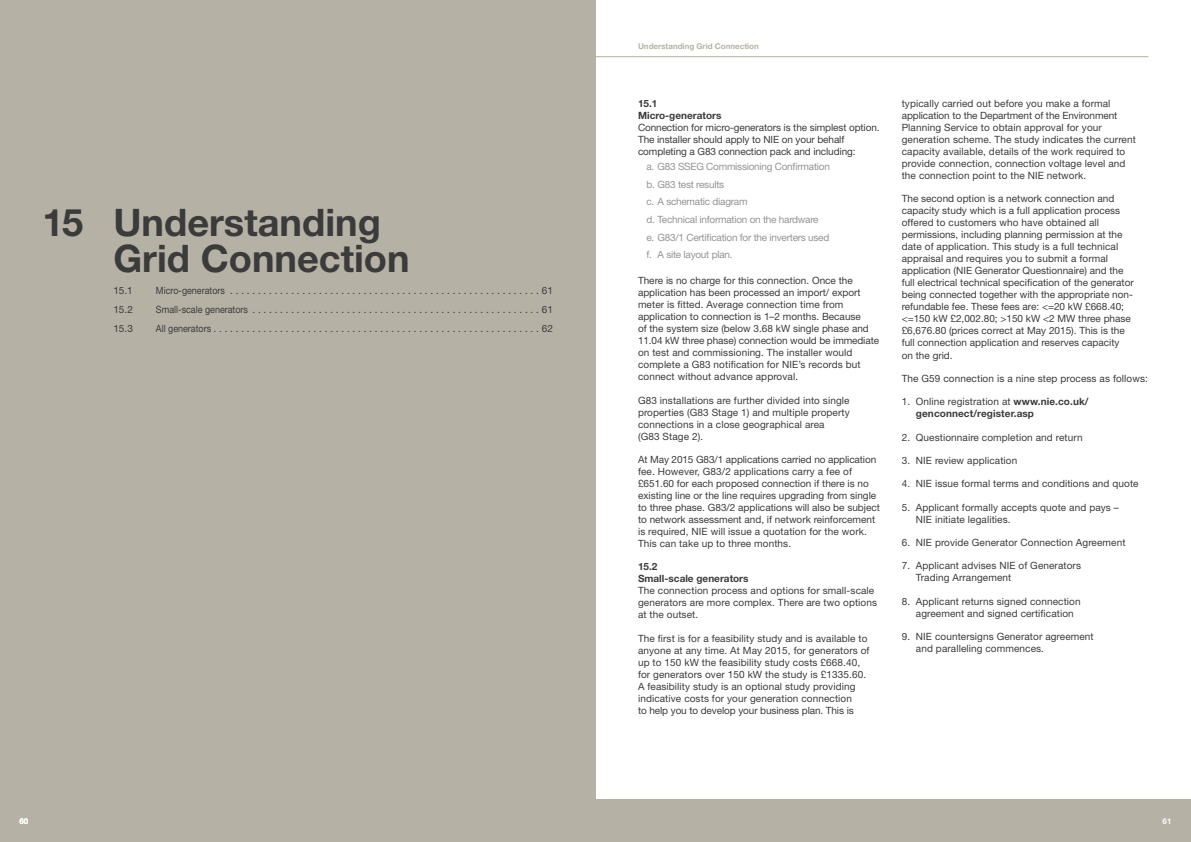
<style>
.page{position:relative;width:1191px;height:842px;background:#fff}
.page>*{position:absolute;margin:0;border:0;box-sizing:border-box;transform-origin:0 0}
.t1{font:700 38px/36px "Helvetica Neue";color:#3c3b3b}
.t2{font:10px/12px "Helvetica Neue";letter-spacing:.01em;color:#3c3b3b}
.t3{font:10px "Helvetica Neue";letter-spacing:.01em;color:#3c3b3b;scale:.9 1}
.t4{font:10px/17.7px "Helvetica Neue";letter-spacing:-.025em;color:#949493}
.t5{font:10px/12px "Helvetica Neue";letter-spacing:-.01em;color:#3c3b3b}
.t6{font:700 10px/12px "Helvetica Neue";color:#3c3b3b}
.t7{font:700 8px "Helvetica Neue";color:#b5b1a4}
.t8{font:700 8px "Helvetica Neue";color:#fff}
.s1{font-weight:400}
</style>
<div class="page">
<div style="left:0;top:799px;width:595px;height:43px;background:#b5b1a4"></div>
<div style="left:595px;top:799px;width:596px;height:43px;background:#b5b1a4"></div>
<hr style="left:595px;top:56px;width:553px;height:1px;background:#b5b1a4">
<div style="left:0;top:0;width:595px;height:807px;background:#b5b1a4"></div>
<h1 class="t1" style="left:113px;top:208px;width:298px;text-indent:-71px">15 Understanding<br>Grid Connection</h1>
<p class="t2" style="left:113px;top:286px;width:21px">15.1</p>
<p class="t3" style="left:156px;top:287px;width:442px">Micro-generators ........................................................61</p>
<p class="t2" style="left:113px;top:305px;width:21px">15.2</p>
<p class="t3" style="left:156px;top:306px;width:442px">Small-scale generators ....................................................61</p>
<p class="t2" style="left:113px;top:324px;width:21px">15.3</p>
<p class="t3" style="left:156px;top:325px;width:442px">All generators ...........................................................62</p>
<p class="t7" style="left:638px;top:43px;width:122px">Understanding Grid Connection</p>
<p class="t6" style="left:638px;top:98px;width:85px">15.1<br>Micro-generators</p>
<p class="t5" style="left:638px;top:122px;width:243px">Connection for micro-generators is the simplest option.<br>The installer should apply to NIE on your behalf completing a G83 connection pack and including:</p>
<p class="t4" style="left:646px;top:158px;width:185px">a. G83 SSEG Commissioning Confirmation b. G83 test results<br>c. A schematic diagram<br>d. Technical information on the hardware<br>e. G83/1 Certification for the inverters used f. A site layout plan.</p>
<p class="t2" style="left:638px;top:276px;width:243px">There is no charge for this connection. Once the application has been processed an import/ export meter is fitted. Average connection time from application to connection is 1–2 months. Because<br>of the system size (below 3.68 kW single phase and 11.04 kW three phase) connection would be immediate on test and commissioning. The installer would complete a G83 notification for NIE’s records but connect without advance approval.</p>
<p class="t2" style="left:638px;top:395px;width:213px">G83 installations are further divided into single properties (G83 Stage 1) and multiple property connections in a close geographical area<br>(G83 Stage 2).</p>
<p class="t2" style="left:638px;top:454px;width:243px">At May 2015 G83/1 applications carried no application fee. However, G83/2 applications carry a fee of £651.60 for each proposed connection if there is no existing line or the line requires upgrading from single to three phase. G83/2 applications will also be subject to network assessment and, if network reinforcement is required, NIE will issue a quotation for the work.<br>This can take up to three months.</p>
<p class="t6" style="left:638px;top:562px;width:112px">15.2<br>Small-scale generators</p>
<p class="t2" style="left:638px;top:586px;width:241px">The connection process and options for small-scale generators are more complex. There are two options at the outset.</p>
<p class="t2" style="left:638px;top:633px;width:233px">The first is for a feasibility study and is available to anyone at any time. At May 2015, for generators of up to 150 kW the feasibility study costs £668.40, for generators over 150 kW the study is £1335.60.<br>A feasibility study is an optional study providing indicative costs for your generation connection<br>to help you to develop your business plan. This is</p>
<p class="t2" style="left:901px;top:99px;width:236px">typically carried out before you make a formal application to the Department of the Environment Planning Service to obtain approval for your generation scheme. The study indicates the current capacity available, details of the work required to provide connection, connection voltage level and the connection point to the NIE network.</p>
<p class="t2" style="left:901px;top:194px;width:234px">The second option is a network connection and capacity study which is a full application process offered to customers who have obtained all permissions, including planning permission at the date of application. This study is a full technical appraisal and requires you to submit a formal application (NIE Generator Questionnaire) and the full electrical technical specification of the generator being connected together with the appropriate non&shy;refundable fee. These fees are: &lt;=20 kW £668.40; &lt;=150 kW £2,002.80; &gt;150 kW &lt;2 MW three phase £6,676.80 (prices correct at May 2015). This is the full connection application and reserves capacity<br>on the grid.</p>
<p class="t2" style="left:901px;top:373px;width:248px">The G59 connection is a nine step process as follows:</p>
<p class="t6" style="left:916px;top:396px;width:174px;text-indent:-14px"><span class="s1">1. Online registration at</span> www.nie.co.uk/ genconnect/register.asp</p>
<p class="t2" style="left:901px;top:432px;width:182px">2. Questionnaire completion and return</p>
<p class="t2" style="left:901px;top:455px;width:117px">3. NIE review application</p>
<p class="t2" style="left:901px;top:479px;width:238px">4. NIE issue formal terms and conditions and quote</p>
<p class="t2" style="left:916px;top:502px;width:204px;text-indent:-14px">5. Applicant formally accepts quote and pays –<br>NIE initiate legalities.</p>
<p class="t2" style="left:901px;top:537px;width:225px">6. NIE provide Generator Connection Agreement</p>
<p class="t2" style="left:916px;top:561px;width:167px;text-indent:-14px">7. Applicant advises NIE of Generators<br>Trading Arrangement</p>
<p class="t2" style="left:916px;top:596px;width:166px;text-indent:-14px">8. Applicant returns signed connection agreement and signed certification</p>
<p class="t2" style="left:916px;top:631px;width:179px;text-indent:-14px">9. NIE countersigns Generator agreement and paralleling commences.</p>
<p class="t8" style="left:19px;top:818px;width:10px">60</p>
<p class="t8" style="left:1162px;top:818px;width:10px">61</p>
</div>
